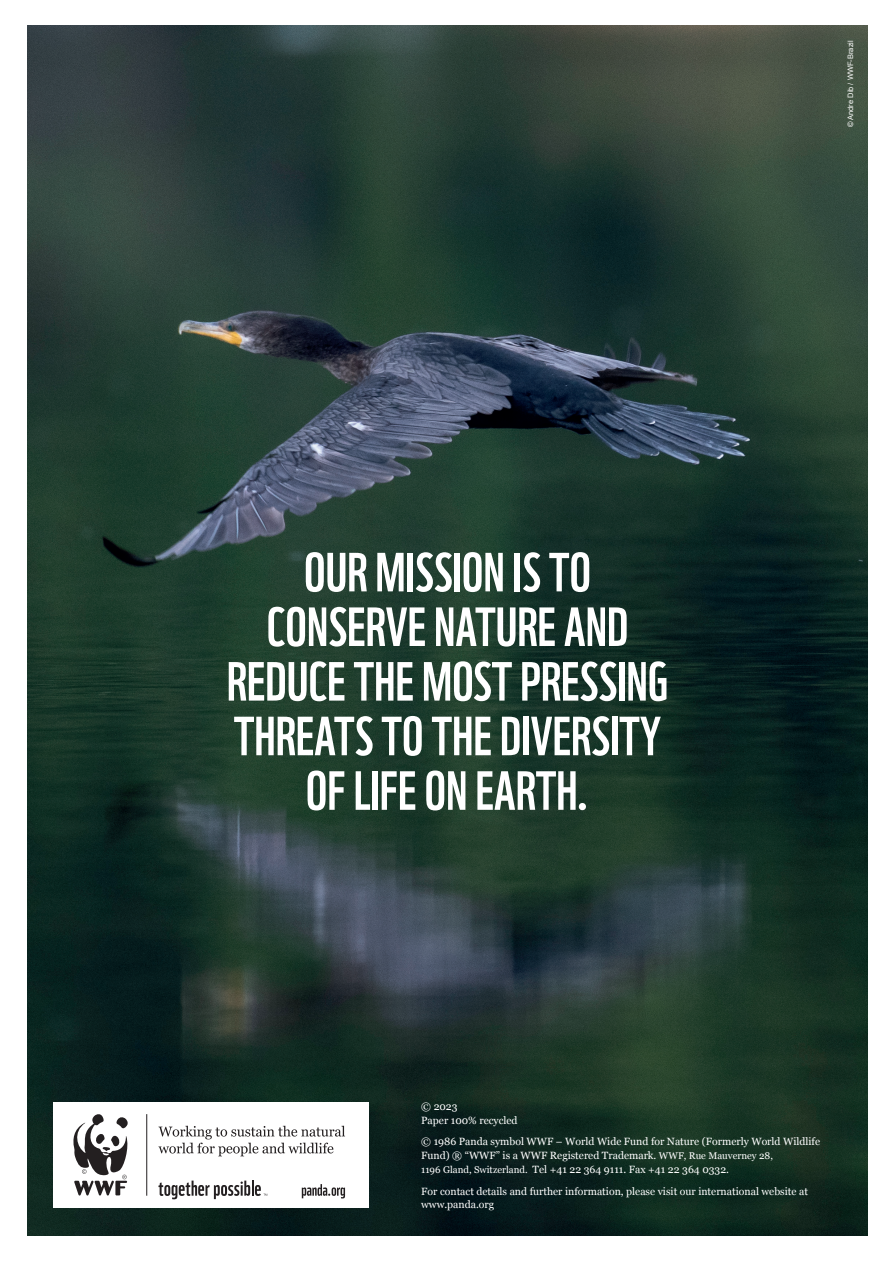
<style>
.page{position:relative;width:893px;height:1263px;background:#fff}
.page>*{position:absolute;margin:0;border:0;box-sizing:border-box;transform-origin:0 0}
.t1{font:53.55px/54.6px "WWF";color:#fff;text-align:center}
.t2{font:10.5px/13.5px "Georgia";color:#fff}
.t3{font:7.5px "Arial";color:#fff}
.s1{font-size:9.75px}
</style>
<div class="page">
<img style="left:27px;top:26px;width:841px;height:1210px">
<div style="left:54px;top:1102px;width:315px;height:105px;background:#fff"></div>
<svg style="left:158px;top:1126px;width:187px;height:30px"></svg>
<svg style="left:302px;top:1184px;width:43px;height:14px"></svg>
<svg style="left:158px;top:1180px;width:109px;height:19px"></svg>
<svg style="left:73px;top:1114px;width:55px;height:81px"></svg>
<hr style="left:146px;top:1114px;width:1px;height:82px;background:#231f20">
<p class="t3" style="left:845px;top:127px;width:88px;rotate:-90deg">© Andre Dib / WWF-Brazil</p>
<h1 class="t1" style="left:227px;top:540px;width:443px">OUR MISSION IS TO<br>CONSERVE NATURE AND<br>REDUCE THE MOST PRESSING<br>THREATS TO THE DIVERSITY<br>OF LIFE ON EARTH.</h1>
<p class="t2" style="left:421px;top:1099px;width:98px">© 2023<br>Paper 100% recycled</p>
<p class="t2" style="left:421px;top:1134px;width:400px;line-height:14px">© 1986 Panda symbol WWF – World Wide Fund for Nature (Formerly World Wildlife<br>Fund) ® “WWF” is a WWF Registered Trademark. <span class="s1">WWF, Rue Mauverney 28,<br>1196 Gland, Switzerland.</span> Tel +41 22 364 9111. Fax +41 22 364 0332.</p>
<p class="t2" style="left:421px;top:1184px;width:388px">For contact details and further information, please visit our international website at www.panda.org</p>
</div>
